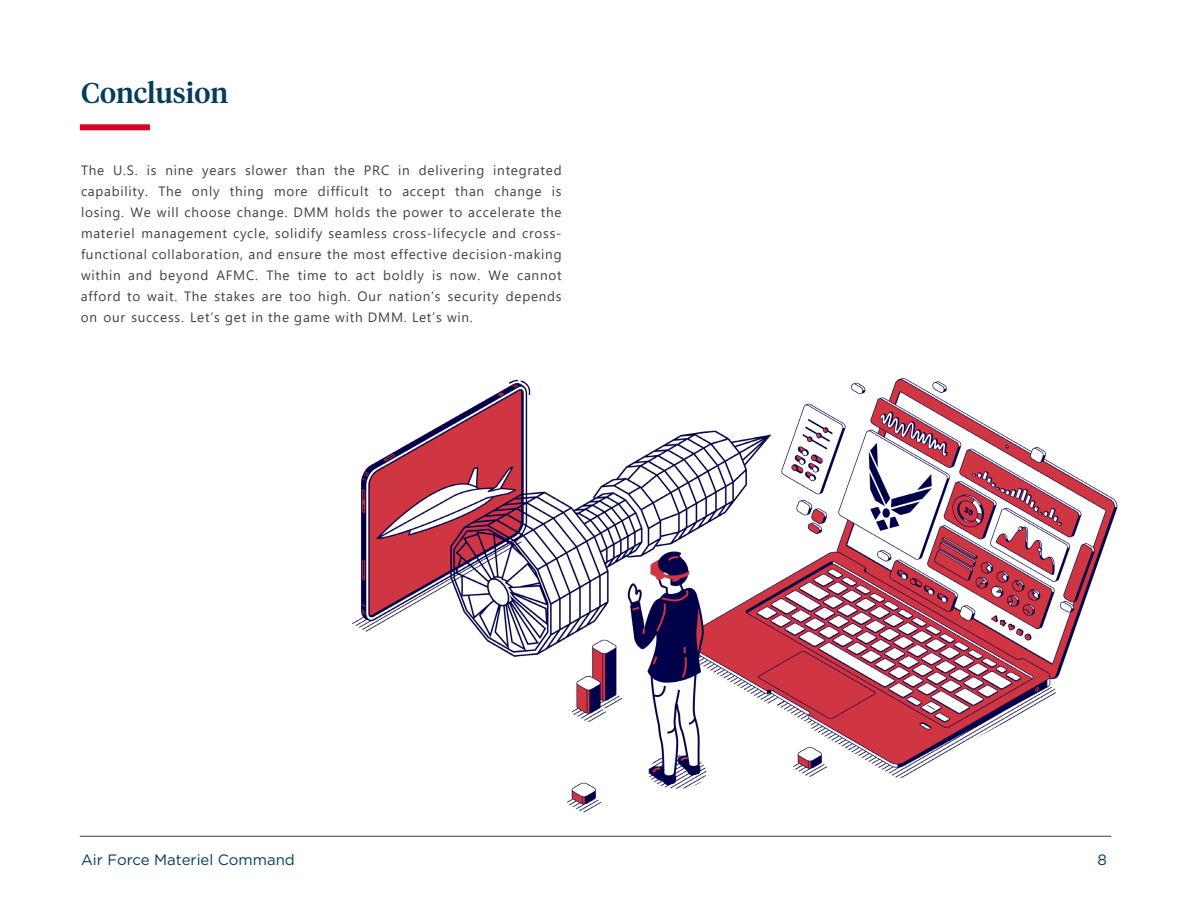
<style>
.page{position:relative;width:1188px;height:918px;background:#fff}
.page>*{position:absolute;margin:0;border:0;box-sizing:border-box;transform-origin:0 0}
.t1{font:500 28.5px "Tiempos Headline";color:#043d5c}
.t2{font:15px "Gotham";color:#043d5c}
.t3{font:13.5px/21px "Segoe UI";letter-spacing:.055em;color:#414042;text-align:justify}
</style>
<div class="page">
<hr style="left:80px;top:836px;width:1031px;height:1px;background:#414042">
<div style="left:80px;top:124px;width:70px;height:6px;background:#d70025"></div>
<img style="left:352px;top:378px;width:766px;height:435px">
<h2 class="t1" style="left:81px;top:74px;width:149px">Conclusion</h2>
<p class="t3" style="left:81px;top:158px;width:482px">The U.S. is nine years slower than the PRC in delivering integrated capability. The only thing more difficult to accept than change is losing. We will choose change. DMM holds the power to accelerate the materiel management cycle, solidify seamless cross-lifecycle and cross&shy;functional collaboration, and ensure the most effective decision-making within and beyond AFMC. The time to act boldly is now. We cannot afford to wait. The stakes are too high. Our nation’s security depends on our success. Let’s get in the game with DMM. Let’s win.</p>
<p class="t2" style="left:81px;top:851px;width:215px">Air Force Materiel Command</p>
<p class="t2" style="left:1098px;top:851px;width:11px">8</p>
</div>
